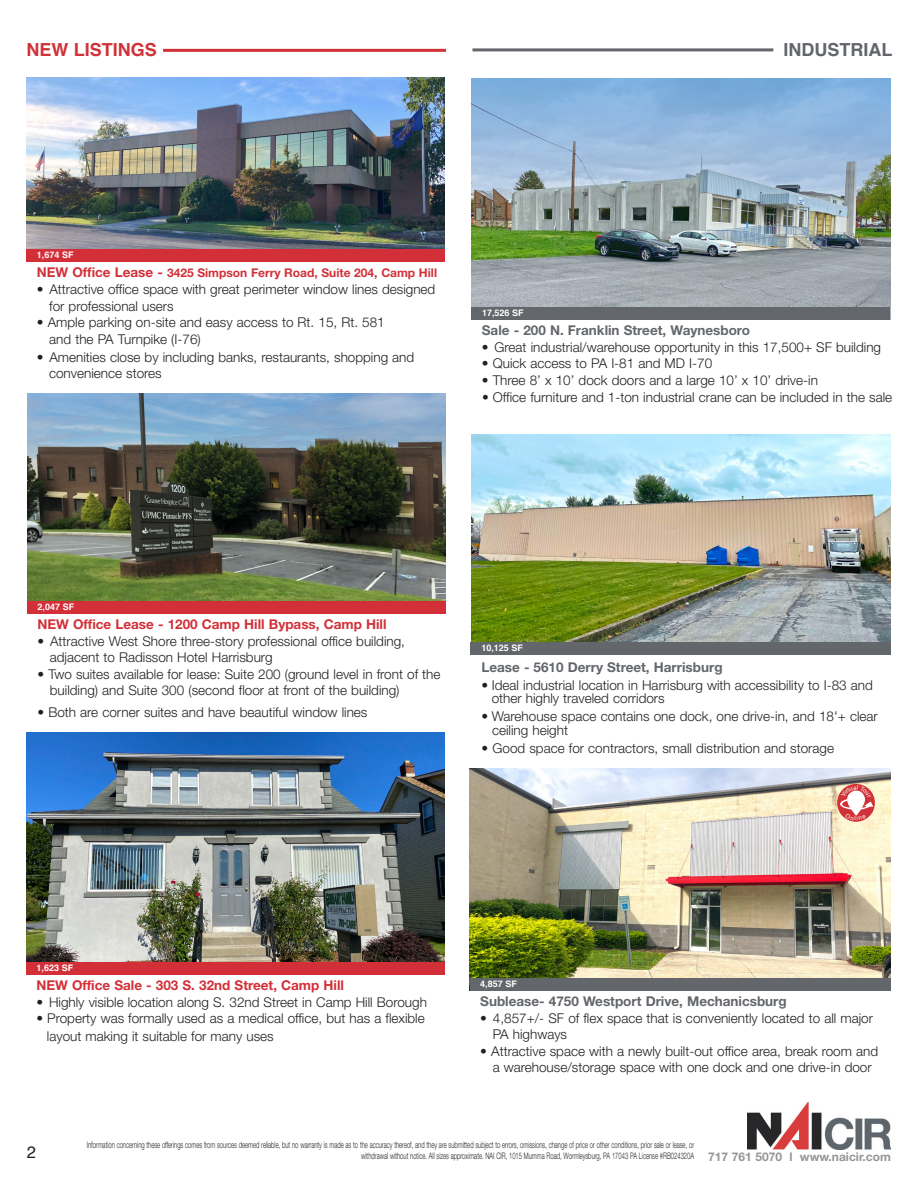
<style>
.page{position:relative;width:918px;height:1188px;background:#fff}
.page>*{position:absolute;margin:0;border:0;box-sizing:border-box;transform-origin:0 0}
.t1{font:700 18px "Helvetica";color:#d03238}
.t2{font:700 18px "Helvetica";color:#62656a}
.t3{font:16.5px "Helvetica";color:#231f20}
.t4{font:300 13.5px/16.5px "Helvetica Neue LT Std";color:#231f20}
.t5{font:700 13.5px "Helvetica Neue LT Std";color:#d32f38}
.t6{font:700 13.5px "Helvetica Neue LT Std";color:#63666a}
.t7{font:700 13.5px "Helvetica Neue LT Std";color:#62656a}
.t8{font:700 12px "Helvetica Neue LT Std";color:#d32f38}
.t9{font:300 9px/10.8px "Helvetica Neue LT Std";color:#231f20;scale:.65 1}
.t10{font:700 9px "Helvetica";color:#fff}
.s1{font-size:13.5px}
.s2{font-weight:700;font-size:12px;color:#939598}
</style>
<div class="page">
<img style="left:27px;top:78px;width:418px;height:171px">
<hr style="left:163px;top:49px;width:283px;height:3px;background:#d03238">
<div style="left:27px;top:249px;width:418px;height:13px;background:#d32f38"></div>
<img style="left:748px;top:1103px;width:142px;height:47px">
<hr style="left:472px;top:48px;width:301px;height:3px;background:#62656a">
<img style="left:471px;top:435px;width:420px;height:208px">
<div style="left:471px;top:643px;width:420px;height:12px;background:#63666a"></div>
<img style="left:470px;top:768px;width:421px;height:210px">
<div style="left:470px;top:978px;width:421px;height:13px;background:#63666a"></div>
<img style="left:472px;top:79px;width:418px;height:228px">
<div style="left:472px;top:307px;width:418px;height:13px;background:#63666a"></div>
<img style="left:27px;top:394px;width:419px;height:207px">
<div style="left:27px;top:601px;width:419px;height:12px;background:#d32f38"></div>
<img style="left:26px;top:733px;width:419px;height:229px">
<div style="left:26px;top:962px;width:419px;height:13px;background:#d32f38"></div>
<svg style="left:836px;top:783px;width:39px;height:40px"></svg>
<h1 class="t1" style="left:26px;top:35px;width:132px">NEW LISTINGS</h1>
<h1 class="t2" style="left:784px;top:35px;width:110px">INDUSTRIAL</h1>
<p class="t10" style="left:37px;top:248px;width:38px">1,674 SF</p>
<p class="t8" style="left:37px;top:266px;width:402px"><span class="s1">NEW Office Lease -</span> 3425 Simpson Ferry Road, Suite 204, Camp Hill</p>
<p class="t4" style="left:49px;top:281px;width:388px;text-indent:-12px">• Attractive office space with great perimeter window lines designed for professional users</p>
<p class="t4" style="left:49px;top:314px;width:337px;text-indent:-12px">• Ample parking on-site and easy access to Rt. 15, Rt. 581 and the PA Turnpike (I-76)</p>
<p class="t4" style="left:49px;top:348px;width:367px;text-indent:-12px">• Amenities close by including banks, restaurants, shopping and convenience stores</p>
<p class="t10" style="left:482px;top:306px;width:43px">17,526 SF</p>
<p class="t6" style="left:482px;top:322px;width:270px">Sale - 200 N. Franklin Street, Waynesboro</p>
<p class="t4" style="left:482px;top:339px;width:401px">• Great industrial/warehouse opportunity in this 17,500+ SF building</p>
<p class="t4" style="left:482px;top:355px;width:232px">• Quick access to PA I-81 and MD I-70</p>
<p class="t4" style="left:482px;top:372px;width:338px">• Three 8’ x 10’ dock doors and a large 10’ x 10’ drive-in</p>
<p class="t4" style="left:482px;top:389px;width:412px">• Office furniture and 1-ton industrial crane can be included in the sale</p>
<p class="t10" style="left:38px;top:599px;width:38px">2,047 SF</p>
<p class="t5" style="left:38px;top:616px;width:351px">NEW Office Lease - 1200 Camp Hill Bypass, Camp Hill</p>
<p class="t4" style="left:50px;top:632px;width:357px;text-indent:-12px">• Attractive West Shore three-story professional office building, adjacent to Radisson Hotel Harrisburg</p>
<p class="t4" style="left:50px;top:665px;width:392px;text-indent:-12px">• Two suites available for lease: Suite 200 (ground level in front of the building) and Suite 300 (second floor at front of the building)</p>
<p class="t4" style="left:38px;top:703px;width:331px">• Both are corner suites and have beautiful window lines</p>
<p class="t10" style="left:481px;top:641px;width:43px">10,125 SF</p>
<p class="t6" style="left:481px;top:658px;width:243px">Lease - 5610 Derry Street, Harrisburg</p>
<p class="t4" style="left:492px;top:678px;width:383px;line-height:13.5px;text-indent:-10px">• Ideal industrial location in Harrisburg with accessibility to I-83 and other highly traveled corridors</p>
<p class="t4" style="left:492px;top:709px;width:387px;line-height:13.5px;text-indent:-11px">• Warehouse space contains one dock, one drive-in, and 18'+ clear ceiling height</p>
<p class="t4" style="left:481px;top:739px;width:354px">• Good space for contractors, small distribution and storage</p>
<p class="t10" style="left:37px;top:961px;width:38px">1,623 SF</p>
<p class="t5" style="left:36px;top:977px;width:309px">NEW Office Sale - 303 S. 32nd Street, Camp Hill</p>
<p class="t4" style="left:36px;top:994px;width:392px">• Highly visible location along S. 32nd Street in Camp Hill Borough</p>
<p class="t4" style="left:36px;top:1010px;width:390px">• Property was formally used as a medical office, but has a flexible</p>
<p class="t4" style="left:47px;top:1028px;width:228px">layout making it suitable for many uses</p>
<p class="t10" style="left:480px;top:977px;width:38px">4,857 SF</p>
<p class="t7" style="left:480px;top:993px;width:308px">Sublease- 4750 Westport Drive, Mechanicsburg</p>
<p class="t4" style="left:493px;top:1009px;width:382px;text-indent:-12px">• 4,857+/- SF of flex space that is conveniently located to all major<br>PA highways</p>
<p class="t4" style="left:480px;top:1042px;width:399px;text-align:center">• Attractive space with a newly built-out office area, break room and a warehouse/storage space with one dock and one drive-in door</p>
<p class="t3" style="left:27px;top:1139px;width:11px">2</p>
<p class="t9" style="left:361px;top:1139px;width:817px;text-indent:-275px">Information concerning these offerings comes from sources deemed reliable, but no warranty is made as to the accuracy thereof, and they are submitted subject to errors, omissions, change of price or other conditions, prior sale or lease, or<br>withdrawal without notice. All sizes approximate. NAI CIR, 1015 Mumma Road, Wormleysburg, PA 17043 PA License #RB024320A <span class="s2">717 761 5070 l www.naicir.com</span></p>
</div>
